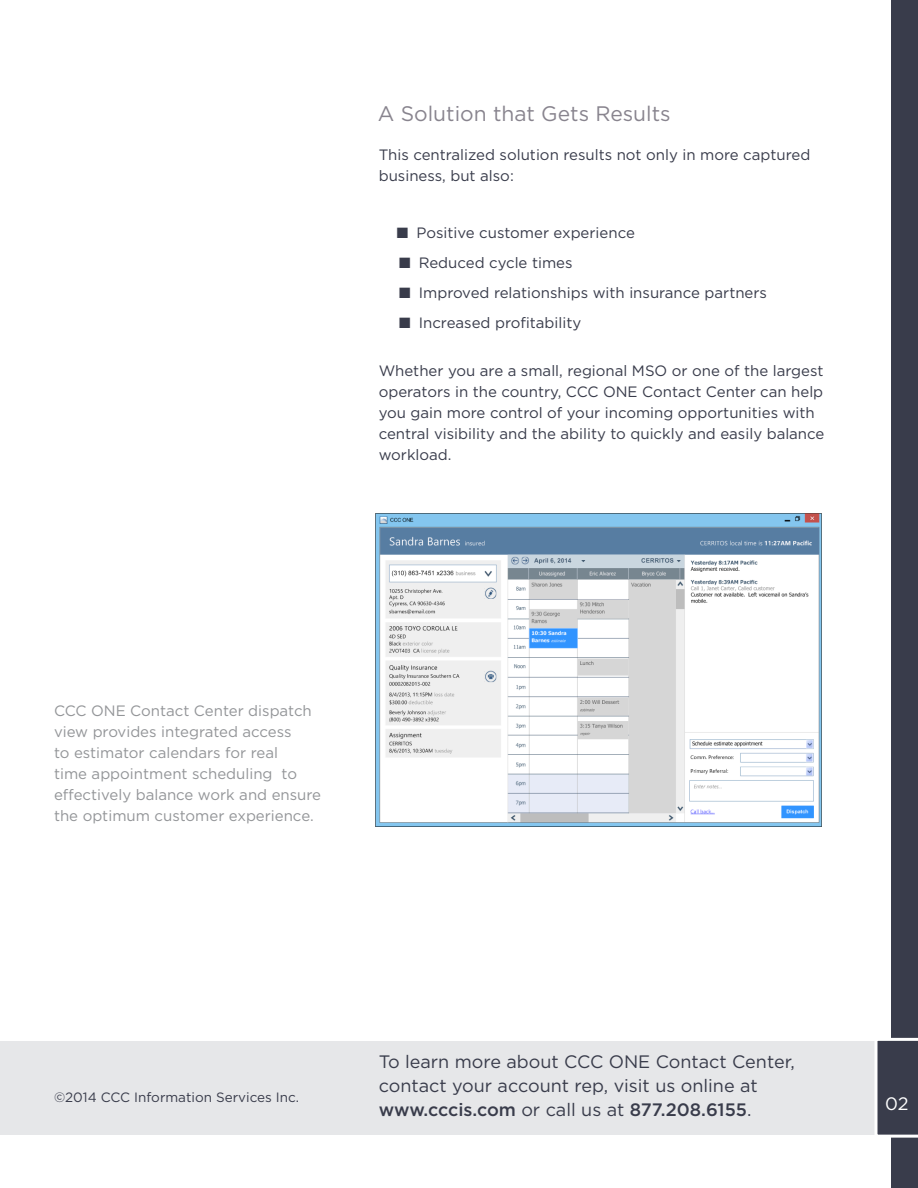
<style>
.page{position:relative;width:918px;height:1188px;background:#fff}
.page>*{position:absolute;margin:0;border:0;box-sizing:border-box;transform-origin:0 0}
.t1{font:21px "Gotham";color:#88848e}
.t2{font:18px/24px "Gotham";color:#393c4b}
.t3{font:500 18px "Gotham";color:#393c4b}
.t4{font:18px "Gotham";color:#fff}
.Paragraph_Style_1{font:15px/21px "Gotham";color:#393c4b}
.t5{font:15px/21px "Gotham";color:#939598}
.t6{font:13.5px "Gotham";color:#393c4b}
.s1{font-weight:400}
</style>
<div class="page">
<div style="left:0;top:1041px;width:874px;height:94px;background:#e6e7e9"></div>
<div style="left:891px;top:0;width:27px;height:1188px;background:#393c4b"></div>
<svg style="left:874px;top:1037px;width:44px;height:101px"></svg>
<img style="left:375px;top:514px;width:447px;height:313px">
<p class="t1" style="left:378px;top:100px;width:294px">A Solution that Gets Results</p>
<p class="Paragraph_Style_1" style="left:379px;top:144px;width:433px">This centralized solution results not only in more captured business, but also:</p>
<p class="Paragraph_Style_1" style="left:397px;top:222px;width:240px">■ Positive customer experience</p>
<p class="Paragraph_Style_1" style="left:399px;top:252px;width:175px">■ Reduced cycle times</p>
<p class="Paragraph_Style_1" style="left:399px;top:282px;width:370px">■ Improved relationships with insurance partners</p>
<p class="Paragraph_Style_1" style="left:399px;top:312px;width:184px">■ Increased profitability</p>
<p class="Paragraph_Style_1" style="left:379px;top:360px;width:447px">Whether you are a small, regional MSO or one of the largest operators in the country, CCC ONE Contact Center can help you gain more control of your incoming opportunities with central visibility and the ability to quickly and easily balance workload.</p>
<p class="t5" style="left:54px;top:700px;width:269px">CCC ONE Contact Center dispatch view provides integrated access<br>to estimator calendars for real<br>time appointment scheduling to effectively balance work and ensure the optimum customer experience.</p>
<p class="t6" style="left:54px;top:1089px;width:247px">©2014 CCC Information Services Inc.</p>
<p class="t2" style="left:379px;top:1049px;width:418px">To learn more about CCC ONE Contact Center, contact your account rep, visit us online at</p>
<p class="t3" style="left:379px;top:1098px;width:374px">www.cccis.com <span class="s1">or call us at</span> 877.208.6155<span class="s1">.</span></p>
<p class="t4" style="left:885px;top:1092px;width:25px">02</p>
</div>
